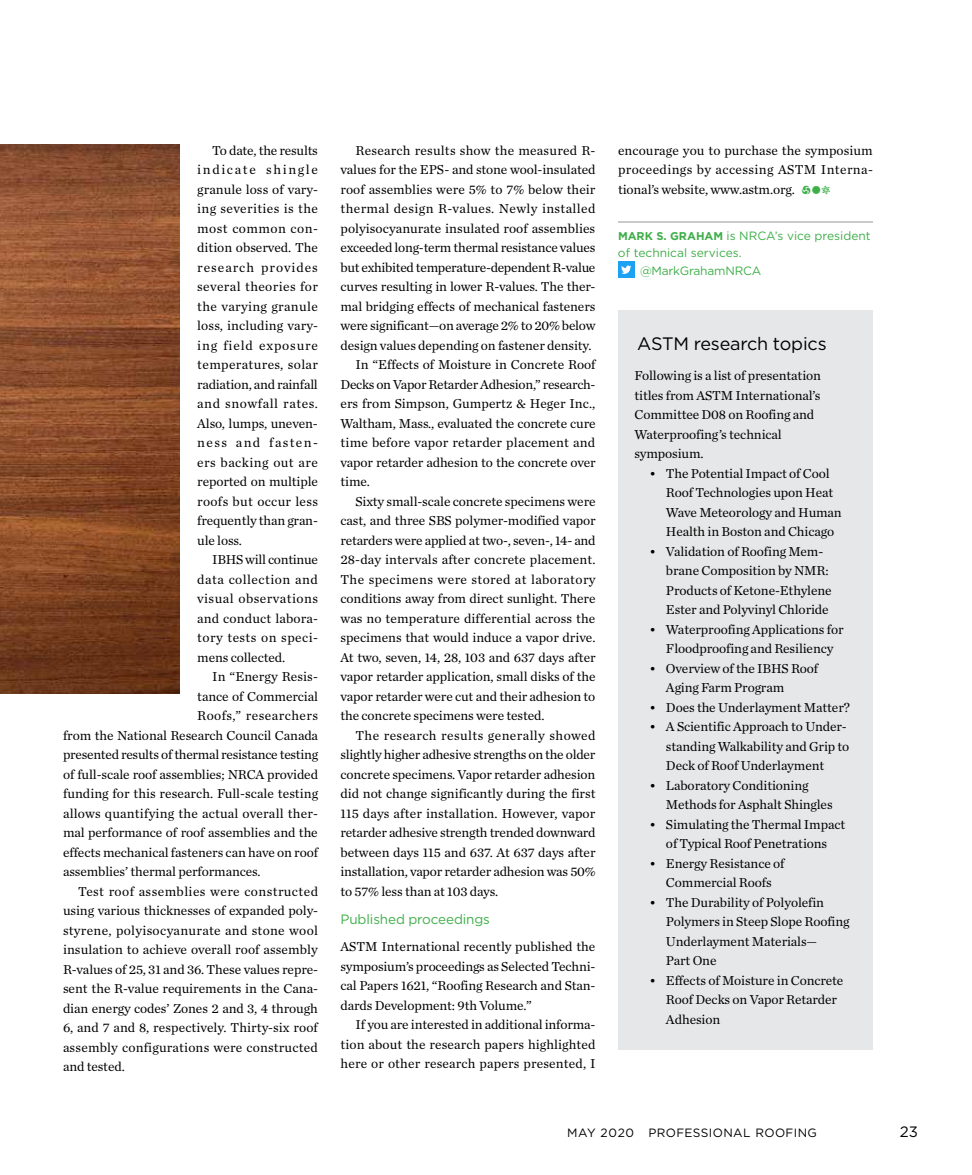
<style>
.page{position:relative;width:972px;height:1175px;background:#fff}
.page>*{position:absolute;margin:0;border:0;box-sizing:border-box;transform-origin:0 0}
.t1{font:18px "Gotham";letter-spacing:-.01em;color:#000}
.t2{font:15px "Gotham";color:#000}
.t3{font:13.5px/19.5px "Chronicle Text G1";letter-spacing:-.01em;color:#000}
.t4{font:13.5px "Chronicle Text G1";letter-spacing:.03em;color:#000}
.t5{font:13.5px "Chronicle Text G1";letter-spacing:.015em;color:#000}
.t6{font:13.5px "Chronicle Text G1";letter-spacing:.01em;color:#000}
.t7{font:13.5px "Chronicle Text G1";letter-spacing:.02em;color:#000}
.t8{font:13.5px "Gotham";letter-spacing:-.01em;color:#3fae49}
.t9{font:12px/16.5px "Gotham";color:#3fae49}
.t10{font:12px "Gotham";letter-spacing:.03em;color:#000}
.s1{font-family:"Pro Roof Endbugs";color:#3fae49}
.s2{font-weight:700;font-size:11.25px}
</style>
<div class="page">
<div style="left:618px;top:310px;width:255px;height:739px;background:#e6e7e8"></div>
<hr style="left:618px;top:222px;width:255px;height:1px;background:#939598">
<div style="left:618px;top:261px;width:16px;height:17px;background:#1da1f2"></div>
<svg style="left:621px;top:265px;width:10px;height:9px"></svg>
<img style="left:0;top:144px;width:179px;height:549px">
<p class="t3" style="left:197px;top:140px;width:122px;text-align:justify;text-indent:15px">To date, the results indicate shingle granule loss of vary&shy;ing severities is the most common con&shy;dition observed. The research provides several theories for the varying granule loss, including vary&shy;ing field exposure temperatures, solar radiation, and rainfall and snowfall rates.<br>Also, lumps, uneven&shy;ness and fasten&shy;ers backing out are reported on multiple roofs but occur less frequently than gran&shy;ule loss.</p>
<p class="t3" style="left:197px;top:549px;width:122px;text-align:justify;text-indent:15px">IBHS will continue data collection and visual observations and conduct labora&shy;tory tests on speci&shy;mens collected.</p>
<p class="t6" style="left:212px;top:666px;width:107px">In “Energy Resis-</p>
<p class="t3" style="left:197px;top:686px;width:122px">tance of Commercial</p>
<p class="t4" style="left:197px;top:705px;width:122px">Roofs,” researchers</p>
<p class="t3" style="left:63px;top:725px;width:257px">from the National Research Council Canada</p>
<p class="t3" style="left:63px;top:744px;width:257px">presented results of thermal resistance testing</p>
<p class="t3" style="left:63px;top:764px;width:257px">of full-scale roof assemblies; NRCA provided</p>
<p class="t3" style="left:63px;top:783px;width:257px">funding for this research. Full-scale testing</p>
<p class="t5" style="left:63px;top:803px;width:257px">allows quantifying the actual overall ther-</p>
<p class="t3" style="left:63px;top:822px;width:256px">mal performance of roof assemblies and the</p>
<p class="t3" style="left:63px;top:842px;width:257px">effects mechanical fasteners can have on roof</p>
<p class="t3" style="left:63px;top:861px;width:199px">assemblies’ thermal performances.</p>
<p class="t4" style="left:78px;top:881px;width:242px">Test roof assemblies were constructed</p>
<p class="t3" style="left:63px;top:900px;width:257px">using various thicknesses of expanded poly-</p>
<p class="t7" style="left:63px;top:920px;width:257px">styrene, polyisocyanurate and stone wool</p>
<p class="t3" style="left:63px;top:939px;width:256px">insulation to achieve overall roof assembly</p>
<p class="t3" style="left:63px;top:959px;width:257px">R-values of 25, 31 and 36. These values repre-</p>
<p class="t3" style="left:63px;top:978px;width:257px">sent the R-value requirements in the Cana-</p>
<p class="t3" style="left:63px;top:998px;width:256px">dian energy codes’ Zones 2 and 3, 4 through</p>
<p class="t3" style="left:63px;top:1017px;width:256px">6, and 7 and 8, respectively. Thirty-six roof</p>
<p class="t5" style="left:63px;top:1037px;width:256px">assembly configurations were constructed</p>
<p class="t3" style="left:63px;top:1056px;width:63px">and tested.</p>
<p class="t5" style="left:356px;top:140px;width:241px">Research results show the measured R-</p>
<p class="t3" style="left:341px;top:159px;width:257px">values for the EPS- and stone wool-insulated</p>
<p class="t3" style="left:341px;top:179px;width:256px">roof assemblies were 5% to 7% below their</p>
<p class="t4" style="left:341px;top:198px;width:256px">thermal design R-values. Newly installed</p>
<p class="t3" style="left:341px;top:217px;width:256px">polyisocyanurate insulated roof assemblies</p>
<p class="t3" style="left:341px;top:237px;width:257px">exceeded long-term thermal resistance values</p>
<p class="t3" style="left:341px;top:256px;width:257px">but exhibited temperature-dependent R-value</p>
<p class="t3" style="left:341px;top:276px;width:257px">curves resulting in lower R-values. The ther-</p>
<p class="t3" style="left:341px;top:295px;width:256px">mal bridging effects of mechanical fasteners</p>
<p class="t3" style="left:341px;top:315px;width:256px">were significant—on average 2% to 20% below</p>
<p class="t3" style="left:341px;top:334px;width:253px">design values depending on fastener density.</p>
<p class="t3" style="left:356px;top:354px;width:242px">In “Effects of Moisture in Concrete Roof</p>
<p class="t3" style="left:341px;top:373px;width:257px">Decks on Vapor Retarder Adhesion,” research-</p>
<p class="t3" style="left:341px;top:393px;width:256px">ers from Simpson, Gumpertz &amp; Heger Inc.,</p>
<p class="t3" style="left:341px;top:412px;width:257px">Waltham, Mass., evaluated the concrete cure</p>
<p class="t5" style="left:341px;top:432px;width:256px">time before vapor retarder placement and</p>
<p class="t3" style="left:341px;top:451px;width:257px">vapor retarder adhesion to the concrete over</p>
<p class="t3" style="left:341px;top:471px;width:31px">time.</p>
<p class="t3" style="left:356px;top:490px;width:242px">Sixty small-scale concrete specimens were</p>
<p class="t3" style="left:341px;top:510px;width:257px">cast, and three SBS polymer-modified vapor</p>
<p class="t3" style="left:341px;top:529px;width:257px">retarders were applied at two-, seven-, 14- and</p>
<p class="t6" style="left:341px;top:549px;width:257px">28-day intervals after concrete placement.</p>
<p class="t4" style="left:341px;top:569px;width:257px">The specimens were stored at laboratory</p>
<p class="t3" style="left:341px;top:588px;width:257px">conditions away from direct sunlight. There</p>
<p class="t6" style="left:341px;top:608px;width:256px">was no temperature differential across the</p>
<p class="t3" style="left:341px;top:627px;width:257px">specimens that would induce a vapor drive.</p>
<p class="t3" style="left:341px;top:646px;width:257px">At two, seven, 14, 28, 103 and 637 days after</p>
<p class="t3" style="left:341px;top:666px;width:257px">vapor retarder application, small disks of the</p>
<p class="t3" style="left:341px;top:685px;width:256px">vapor retarder were cut and their adhesion to</p>
<p class="t3" style="left:341px;top:705px;width:206px">the concrete specimens were tested.</p>
<p class="t4" style="left:356px;top:725px;width:242px">The research results generally showed</p>
<p class="t3" style="left:341px;top:744px;width:256px">slightly higher adhesive strengths on the older</p>
<p class="t3" style="left:341px;top:763px;width:256px">concrete specimens. Vapor retarder adhesion</p>
<p class="t3" style="left:341px;top:783px;width:257px">did not change significantly during the first</p>
<p class="t6" style="left:341px;top:803px;width:256px">115 days after installation. However, vapor</p>
<p class="t3" style="left:341px;top:822px;width:257px">retarder adhesive strength trended downward</p>
<p class="t3" style="left:341px;top:841px;width:257px">between days 115 and 637. At 637 days after</p>
<p class="t3" style="left:341px;top:861px;width:257px">installation, vapor retarder adhesion was 50%</p>
<p class="t3" style="left:341px;top:880px;width:159px">to 57% less than at 103 days.</p>
<p class="t8" style="left:341px;top:910px;width:151px">Published proceedings</p>
<p class="t3" style="left:341px;top:936px;width:257px;text-align:justify">ASTM International recently published the symposium’s proceedings as Selected Techni&shy;cal Papers 1621, “Roofing Research and Stan&shy;dards Development: 9th Volume.”</p>
<p class="t3" style="left:341px;top:1014px;width:257px;text-align:justify;text-indent:15px">If you are interested in additional informa&shy;tion about the research papers highlighted here or other research papers presented, I</p>
<p class="t3" style="left:618px;top:140px;width:257px;text-align:justify">encourage you to purchase the symposium proceedings by accessing ASTM Interna&shy;tional’s website, www.astm.org. <span class="s1">123</span></p>
<p class="t9" style="left:618px;top:228px;width:254px"><span class="s2">MARK S. GRAHAM</span> is NRCA’s vice president of technical services.</p>
<p class="t9" style="left:640px;top:262px;width:123px">@MarkGrahamNRCA</p>
<h1 class="t1" style="left:637px;top:332px;width:191px">ASTM research topics</h1>
<p class="t3" style="left:634px;top:365px;width:188px">Following is a list of presentation titles from ASTM International’s<br>Committee D08 on Roofing and<br>Waterproofing’s technical symposium.</p>
<p class="t3" style="left:666px;top:462px;width:177px;text-indent:-16px">• The Potential Impact of Cool<br>Roof Technologies upon Heat<br>Wave Meteorology and Human<br>Health in Boston and Chicago</p>
<p class="t3" style="left:666px;top:540px;width:167px;text-indent:-16px">• Validation of Roofing Mem&shy;brane Composition by NMR:<br>Products of Ketone-Ethylene<br>Ester and Polyvinyl Chloride</p>
<p class="t3" style="left:649px;top:618px;width:196px;text-align:center">• Waterproofing Applications for<br>Floodproofing and Resiliency</p>
<p class="t3" style="left:666px;top:657px;width:154px;text-indent:-16px">• Overview of the IBHS Roof<br>Aging Farm Program</p>
<p class="t3" style="left:649px;top:696px;width:202px">• Does the Underlayment Matter?</p>
<p class="t3" style="left:666px;top:716px;width:185px;text-indent:-16px">• A Scientific Approach to Under&shy;standing Walkability and Grip to<br>Deck of Roof Underlayment</p>
<p class="t3" style="left:666px;top:774px;width:168px;text-indent:-16px">• Laboratory Conditioning<br>Methods for Asphalt Shingles</p>
<p class="t3" style="left:649px;top:813px;width:197px;text-align:center">• Simulating the Thermal Impact of Typical Roof Penetrations</p>
<p class="t3" style="left:649px;top:852px;width:137px;text-align:center">• Energy Resistance of<br>Commercial Roofs</p>
<p class="t3" style="left:666px;top:891px;width:185px;text-indent:-16px">• The Durability of Polyolefin<br>Polymers in Steep Slope Roofing<br>Underlayment Materials—<br>Part One</p>
<p class="t3" style="left:666px;top:969px;width:179px;text-indent:-16px">• Effects of Moisture in Concrete<br>Roof Decks on Vapor Retarder<br>Adhesion</p>
<p class="t10" style="left:567px;top:1125px;width:251px">MAY 2020 PROFESSIONAL ROOFING</p>
<p class="t2" style="left:900px;top:1122px;width:20px">23</p>
</div>
